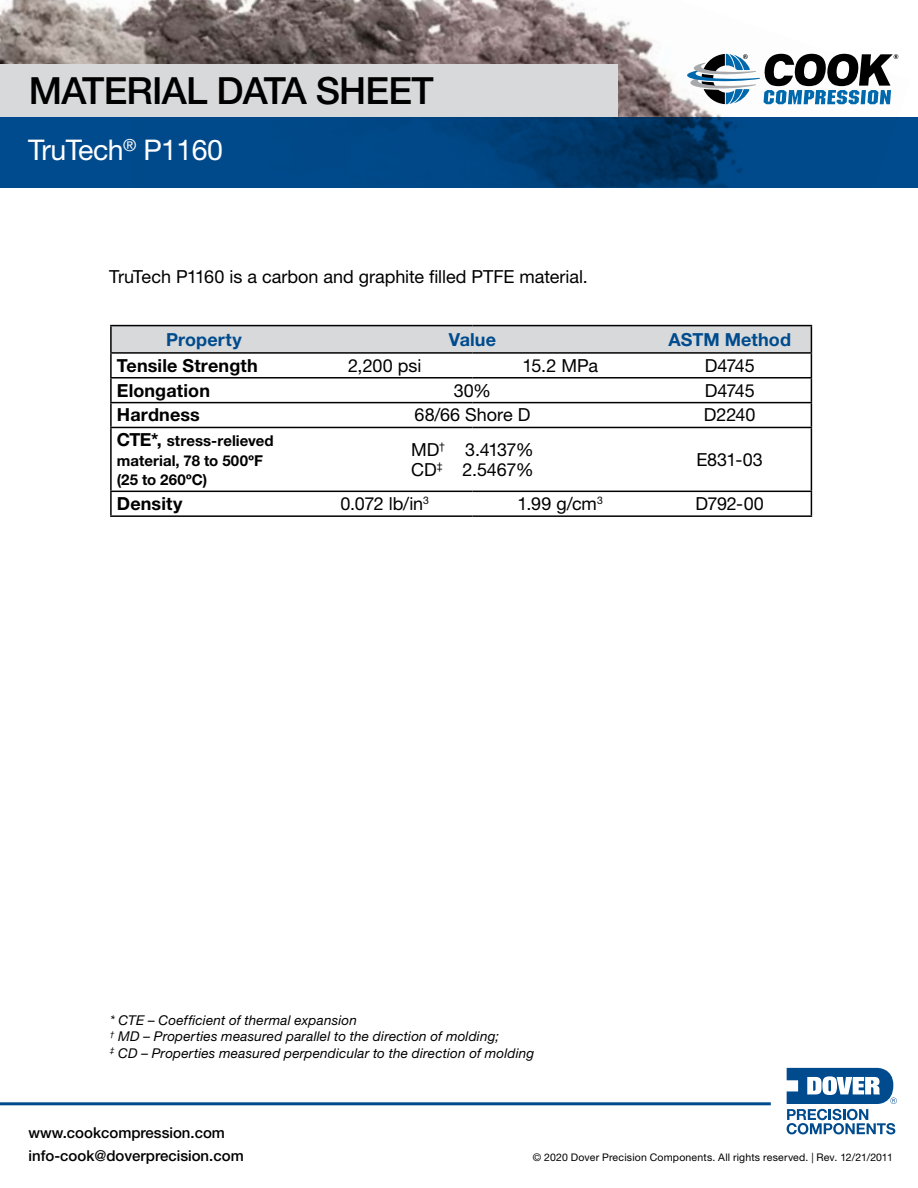
<style>
.page{position:relative;width:918px;height:1188px;background:#fff}
.page>*{position:absolute;margin:0;border:0;box-sizing:border-box;transform-origin:0 0}
.t1{font:500 37.5px "Helvetica Neue LT Std";letter-spacing:-.02em;color:#000}
.t2{font:28.5px "Helvetica Neue LT Std";letter-spacing:-.02em;color:#fff}
.t3{font:18px/19.5px "Helvetica Neue LT Std";letter-spacing:-.005em;color:#000}
.t4{font:700 18px "Helvetica Neue LT Std";letter-spacing:.005em;color:#000}
.t5{font:700 18px "Helvetica Neue LT Std";letter-spacing:.005em;color:#004b8d}
.t6{font:500 15px/22.5px "Helvetica Neue LT Std";color:#000}
.t7{font:700 15px/19.5px "Helvetica Neue LT Std";letter-spacing:.005em;color:#000}
.t8{font:italic 13.5px/16.5px "Helvetica Neue LT Std";letter-spacing:.015em;color:#000}
.t9{font:10.5px "Helvetica Neue LT Std";letter-spacing:.015em;color:#000}
.s1{font-size:18px}
</style>
<div class="page">
<img style="left:0;top:0;width:899px;height:117px">
<div style="left:0;top:65px;width:618px;height:52px;background:#d7d9da"></div>
<svg style="left:787px;top:1068px;width:110px;height:66px"></svg>
<div style="left:1px;top:117px;width:917px;height:71px;background:#004b8d"></div>
<svg style="left:0;top:117px;width:738px;height:71px"></svg>
<svg style="left:687px;top:54px;width:211px;height:50px"></svg>
<hr style="left:0;top:1102px;width:771px;height:3px;background:#004b8d">
<hr style="left:110px;top:325px;width:187px;height:1px;background:#000">
<hr style="left:110px;top:326px;width:2px;height:26px;background:#000">
<hr style="left:297px;top:325px;width:176px;height:1px;background:#000">
<hr style="left:473px;top:325px;width:175px;height:1px;background:#000">
<hr style="left:648px;top:325px;width:164px;height:1px;background:#000">
<hr style="left:110px;top:352px;width:187px;height:2px;background:#000">
<hr style="left:110px;top:492px;width:2px;height:23px;background:#000">
<hr style="left:110px;top:515px;width:187px;height:2px;background:#000">
<hr style="left:297px;top:515px;width:176px;height:2px;background:#000">
<hr style="left:473px;top:515px;width:175px;height:2px;background:#000">
<hr style="left:648px;top:515px;width:164px;height:2px;background:#000">
<svg style="left:811px;top:492px;width:1px;height:23px"></svg>
<hr style="left:110px;top:354px;width:2px;height:23px;background:#000">
<hr style="left:110px;top:377px;width:187px;height:2px;background:#000">
<hr style="left:110px;top:379px;width:2px;height:23px;background:#000">
<hr style="left:110px;top:402px;width:187px;height:1px;background:#000">
<hr style="left:110px;top:403px;width:2px;height:24px;background:#000">
<svg style="left:111px;top:326px;width:701px;height:101px"></svg>
<hr style="left:110px;top:427px;width:187px;height:1px;background:#000">
<hr style="left:110px;top:428px;width:2px;height:63px;background:#000">
<hr style="left:297px;top:427px;width:176px;height:1px;background:#000">
<hr style="left:473px;top:427px;width:175px;height:1px;background:#000">
<hr style="left:648px;top:427px;width:164px;height:1px;background:#000">
<hr style="left:811px;top:428px;width:1px;height:63px;background:#000">
<hr style="left:110px;top:491px;width:187px;height:1px;background:#000">
<hr style="left:297px;top:491px;width:176px;height:1px;background:#000">
<hr style="left:473px;top:491px;width:175px;height:1px;background:#000">
<hr style="left:648px;top:491px;width:164px;height:1px;background:#000">
<h1 class="t1" style="left:29px;top:68px;width:406px">MATERIAL DATA SHEET</h1>
<h2 class="t2" style="left:28px;top:133px;width:196px">TruTech<sup>®</sup> P1160</h2>
<p class="t3" style="left:109px;top:266px;width:480px">TruTech P1160 is a carbon and graphite filled PTFE material.</p>
<p class="t5" style="left:166px;top:328px;width:77px">Property</p>
<p class="t5" style="left:449px;top:328px;width:49px">Value</p>
<p class="t5" style="left:668px;top:328px;width:124px">ASTM Method</p>
<p class="t4" style="left:117px;top:354px;width:142px">Tensile Strength</p>
<p class="t3" style="left:348px;top:355px;width:75px">2,200 psi</p>
<p class="t3" style="left:523px;top:355px;width:77px">15.2 MPa</p>
<p class="t3" style="left:705px;top:355px;width:51px">D4745</p>
<p class="t4" style="left:117px;top:379px;width:95px">Elongation</p>
<p class="t3" style="left:454px;top:380px;width:39px">30%</p>
<p class="t3" style="left:705px;top:380px;width:51px">D4745</p>
<p class="t4" style="left:117px;top:404px;width:85px">Hardness</p>
<p class="t3" style="left:415px;top:405px;width:117px">68/66 Shore D</p>
<p class="t3" style="left:704px;top:405px;width:53px">D2240</p>
<p class="t7" style="left:117px;top:431px;width:158px"><span class="s1">CTE*,</span> stress-relieved material, 78 to 500ºF (25 to 260ºC)</p>
<p class="t3" style="left:411px;top:440px;width:124px">MD<sup>†</sup> 3.4137%<br>CD<sup>‡</sup> 2.5467%</p>
<p class="t3" style="left:696px;top:449px;width:68px">E831-03</p>
<p class="t4" style="left:117px;top:493px;width:67px">Density</p>
<p class="t3" style="left:340px;top:494px;width:90px">0.072 lb/in<sup>3</sup></p>
<p class="t3" style="left:518px;top:494px;width:87px">1.99 g/cm<sup>3</sup></p>
<p class="t3" style="left:695px;top:494px;width:70px">D792-00</p>
<p class="t8" style="left:110px;top:1012px;width:426px">* CTE – Coefficient of thermal expansion<br><sup>†</sup> MD – Properties measured parallel to the direction of molding;<br><sup>‡</sup> CD – Properties measured perpendicular to the direction of molding</p>
<p class="t6" style="left:29px;top:1122px;width:217px">www.cookcompression.com info-cook@doverprecision.com</p>
<p class="t9" style="left:533px;top:1151px;width:361px">© 2020 Dover Precision Components. All rights reserved. | Rev. 12/21/2011</p>
</div>
